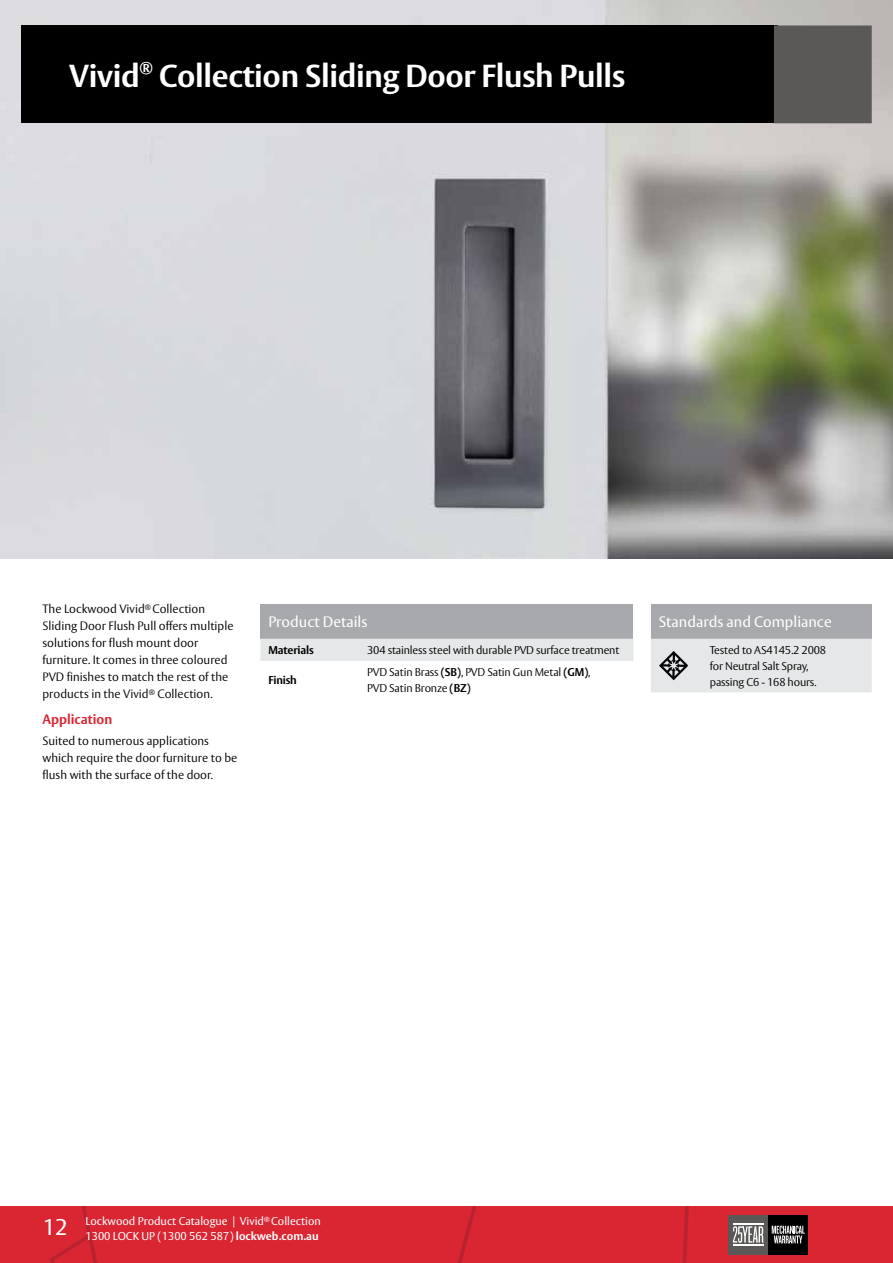
<style>
.page{position:relative;width:893px;height:1263px;background:#fff}
.page>*{position:absolute;margin:0;border:0;box-sizing:border-box;transform-origin:0 0}
.t1{font:700 31.5px "ASSA Vesta";letter-spacing:-.01em;color:#fff}
.t2{font:22.5px "ASSA Vesta";color:#fff}
.t3{font:700 15.75px "ASSA Vesta";color:#fff}
.t4{font:15px "ASSA Vesta";color:#fff}
.t5{font:700 13.5px "ASSA Vesta";color:#d92632}
.t6{font:300 12px/16.8px "ASSA Vesta";color:#000}
.t7{font:300 11.25px/15.8px "ASSA Vesta";letter-spacing:-.015em;color:#000}
.t8{font:11.25px/15px "ASSA Vesta";color:#fff}
.t9{font:700 11.25px "ASSA Vesta";letter-spacing:-.015em;color:#000}
.s1{font-weight:700}
</style>
<div class="page">
<div style="left:0;top:1206px;width:893px;height:57px;background:#d92632"></div>
<svg style="left:57px;top:1206px;width:37px;height:34px"></svg>
<div style="left:728px;top:1215px;width:40px;height:40px;background:#5a5957"></div>
<div style="left:768px;top:1215px;width:40px;height:40px;background:#000"></div>
<svg style="left:772px;top:1225px;width:33px;height:18px"></svg>
<svg style="left:733px;top:1226px;width:30px;height:17px"></svg>
<hr style="left:733px;top:1224px;width:30px;height:1px;background:#fff">
<hr style="left:733px;top:1244px;width:30px;height:1px;background:#fff">
<div style="left:260px;top:604px;width:373px;height:35px;background:#a7a9ac"></div>
<div style="left:260px;top:639px;width:373px;height:22px;background:#e6e7e8"></div>
<div style="left:651px;top:604px;width:221px;height:35px;background:#a7a9ac"></div>
<div style="left:651px;top:639px;width:221px;height:53px;background:#e6e7e8"></div>
<img style="left:0;top:0;width:893px;height:558px">
<div style="left:21px;top:26px;width:757px;height:97px;background:#000"></div>
<div style="left:774px;top:26px;width:98px;height:97px;background:#5a5957"></div>
<h1 class="t1" style="left:69px;top:56px;width:72px">Vivid</h1>
<h3 class="t3" style="left:139px;top:56px;width:15px">®</h3>
<h1 class="t1" style="left:159px;top:56px;width:468px">Collection Sliding Door Flush Pulls</h1>
<p class="t6" style="left:43px;top:601px;width:193px">The Lockwood Vivid<sup>®</sup> Collection Sliding Door Flush Pull offers multiple solutions for flush mount door furniture. It comes in three coloured PVD finishes to match the rest of the products in the Vivid<sup>®</sup> Collection.</p>
<p class="t5" style="left:43px;top:711px;width:71px">Application</p>
<p class="t6" style="left:43px;top:733px;width:196px">Suited to numerous applications which require the door furniture to be flush with the surface of the door.</p>
<p class="t4" style="left:268px;top:613px;width:101px">Product Details</p>
<p class="t9" style="left:268px;top:643px;width:47px">Materials</p>
<p class="t7" style="left:367px;top:643px;width:254px">304 stainless steel with durable PVD surface treatment</p>
<p class="t9" style="left:268px;top:673px;width:30px">Finish</p>
<p class="t7" style="left:367px;top:665px;width:225px">PVD Satin Brass <span class="s1">(SB)</span>, PVD Satin Gun Metal <span class="s1">(GM)</span>,<br>PVD Satin Bronze <span class="s1">(BZ)</span></p>
<p class="t4" style="left:659px;top:613px;width:174px">Standards and Compliance</p>
<p class="t7" style="left:710px;top:643px;width:118px">Tested to AS4145.2 2008 for Neutral Salt Spray, passing C6 - 168 hours.</p>
<h2 class="t2" style="left:43px;top:1214px;width:26px">12</h2>
<p class="t8" style="left:85px;top:1214px;width:237px">Lockwood Product Catalogue | Vivid<sup>®</sup> Collection<br>1300 LOCK UP (1300 562 587) <span class="s1">lockweb.com.au</span></p>
</div>
